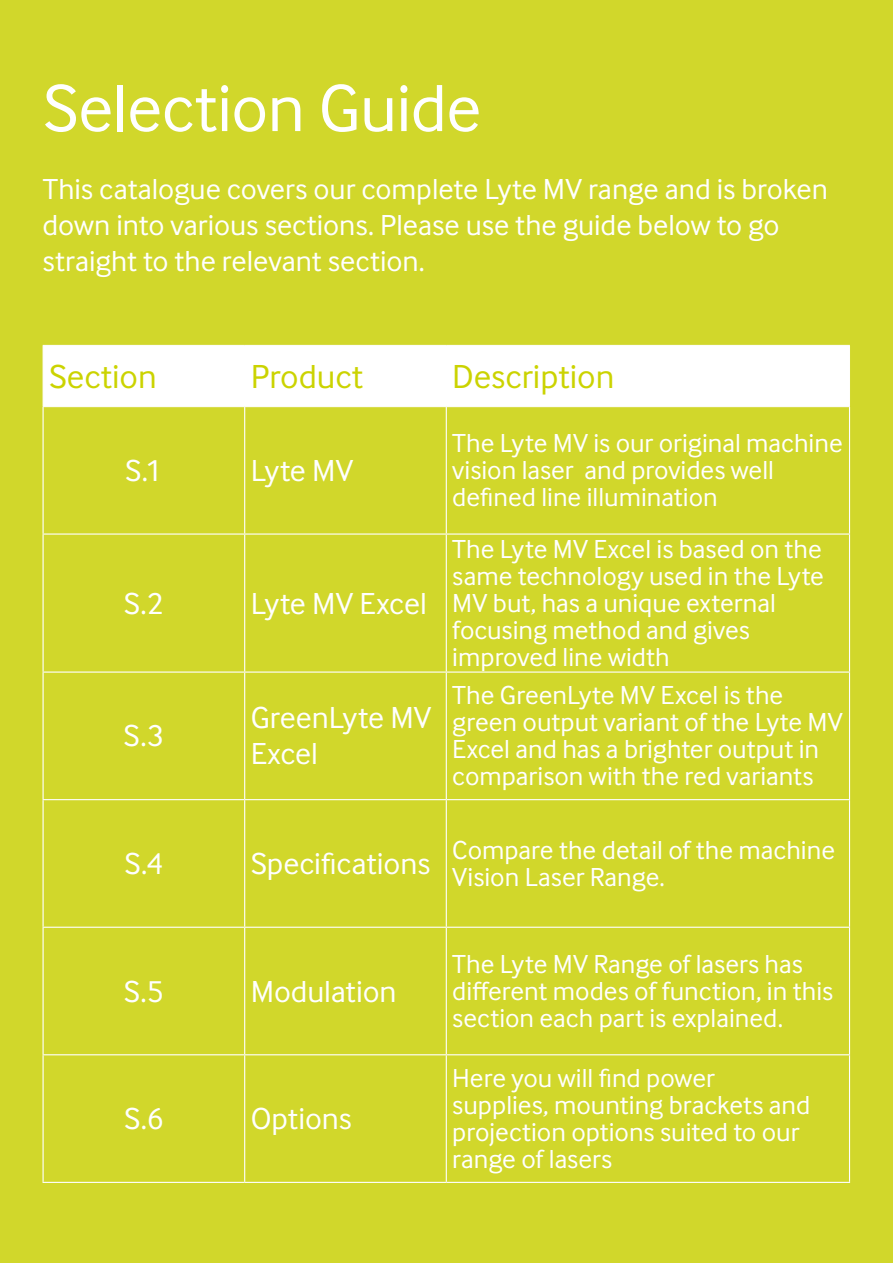
<style>
.page{position:relative;width:893px;height:1263px;background:#d1d72b}
.page>*{position:absolute;margin:0;border:0;box-sizing:border-box;transform-origin:0 0}
.t1{font:69px "Inter Face";letter-spacing:-.005em;color:#fff}
.t2{font:34.5px "Inter Face";color:#cbd300}
.t3{font:31.5px/36px "Inter Face";color:#fff}
.t4{font:30px/36px "Inter Face";color:#fff}
.t5{font:27px/27px "Inter Face";color:#fff}
</style>
<div class="page">
<div style="left:44px;top:346px;width:805px;height:60px;background:#fff"></div>
<hr style="left:43px;top:345px;width:202px;height:1px;background:#fff">
<hr style="left:43px;top:346px;width:1px;height:60px;background:#fff">
<hr style="left:245px;top:345px;width:201px;height:1px;background:#fff">
<hr style="left:244px;top:346px;width:1px;height:60px;background:#fff">
<hr style="left:446px;top:345px;width:404px;height:1px;background:#fff">
<hr style="left:446px;top:346px;width:1px;height:60px;background:#fff">
<hr style="left:849px;top:346px;width:1px;height:60px;background:#fff">
<hr style="left:43px;top:406px;width:202px;height:1px;background:#fff">
<hr style="left:245px;top:406px;width:201px;height:1px;background:#fff">
<hr style="left:446px;top:406px;width:404px;height:1px;background:#fff">
<hr style="left:43px;top:407px;width:1px;height:126px;background:#fff">
<hr style="left:244px;top:407px;width:1px;height:126px;background:#fff">
<hr style="left:446px;top:407px;width:1px;height:126px;background:#fff">
<hr style="left:849px;top:407px;width:1px;height:126px;background:#fff">
<hr style="left:43px;top:533px;width:202px;height:2px;background:#fff">
<hr style="left:43px;top:535px;width:1px;height:136px;background:#fff">
<hr style="left:245px;top:533px;width:201px;height:2px;background:#fff">
<hr style="left:244px;top:535px;width:1px;height:136px;background:#fff">
<hr style="left:446px;top:533px;width:404px;height:2px;background:#fff">
<hr style="left:446px;top:535px;width:1px;height:136px;background:#fff">
<hr style="left:849px;top:535px;width:1px;height:136px;background:#fff">
<hr style="left:43px;top:671px;width:202px;height:2px;background:#fff">
<hr style="left:43px;top:673px;width:1px;height:126px;background:#fff">
<hr style="left:245px;top:671px;width:201px;height:2px;background:#fff">
<hr style="left:244px;top:673px;width:1px;height:126px;background:#fff">
<hr style="left:446px;top:671px;width:404px;height:2px;background:#fff">
<hr style="left:446px;top:673px;width:1px;height:126px;background:#fff">
<hr style="left:849px;top:673px;width:1px;height:126px;background:#fff">
<hr style="left:43px;top:799px;width:202px;height:1px;background:#fff">
<hr style="left:43px;top:800px;width:1px;height:127px;background:#fff">
<hr style="left:245px;top:799px;width:201px;height:1px;background:#fff">
<hr style="left:244px;top:800px;width:1px;height:127px;background:#fff">
<hr style="left:446px;top:799px;width:404px;height:1px;background:#fff">
<hr style="left:446px;top:800px;width:1px;height:127px;background:#fff">
<hr style="left:849px;top:800px;width:1px;height:127px;background:#fff">
<hr style="left:43px;top:927px;width:202px;height:1px;background:#fff">
<hr style="left:43px;top:928px;width:1px;height:126px;background:#fff">
<hr style="left:245px;top:927px;width:201px;height:1px;background:#fff">
<hr style="left:244px;top:928px;width:1px;height:126px;background:#fff">
<hr style="left:446px;top:927px;width:404px;height:1px;background:#fff">
<hr style="left:446px;top:928px;width:1px;height:126px;background:#fff">
<hr style="left:849px;top:928px;width:1px;height:126px;background:#fff">
<hr style="left:43px;top:1054px;width:202px;height:1px;background:#fff">
<hr style="left:43px;top:1055px;width:1px;height:127px;background:#fff">
<hr style="left:245px;top:1054px;width:201px;height:1px;background:#fff">
<hr style="left:244px;top:1055px;width:1px;height:127px;background:#fff">
<hr style="left:446px;top:1054px;width:404px;height:1px;background:#fff">
<hr style="left:446px;top:1055px;width:1px;height:127px;background:#fff">
<hr style="left:849px;top:1055px;width:1px;height:127px;background:#fff">
<hr style="left:43px;top:1182px;width:202px;height:1px;background:#fff">
<hr style="left:245px;top:1182px;width:201px;height:1px;background:#fff">
<hr style="left:446px;top:1182px;width:404px;height:1px;background:#fff">
<h1 class="t1" style="left:43px;top:69px;width:440px">Selection Guide</h1>
<p class="t4" style="left:43px;top:170px;width:787px">This catalogue covers our complete Lyte MV range and is broken down into various sections. Please use the guide below to go straight to the relevant section.</p>
<p class="t2" style="left:49px;top:356px;width:109px">Section</p>
<p class="t2" style="left:251px;top:356px;width:114px">Product</p>
<p class="t2" style="left:452px;top:356px;width:164px">Description</p>
<p class="t3" style="left:125px;top:452px;width:39px">S.1</p>
<p class="t3" style="left:251px;top:452px;width:104px">Lyte MV</p>
<p class="t3" style="left:124px;top:585px;width:41px">S.2</p>
<p class="t3" style="left:251px;top:585px;width:178px">Lyte MV Excel</p>
<p class="t3" style="left:124px;top:718px;width:42px">S.3</p>
<p class="t3" style="left:251px;top:700px;width:182px">GreenLyte MV<br>Excel</p>
<p class="t5" style="left:452px;top:430px;width:392px">The Lyte MV is our original machine vision laser and provides well defined line illumination</p>
<p class="t5" style="left:452px;top:535px;width:373px">The Lyte MV Excel is based on the same technology used in the Lyte<br>MV but, has a unique external focusing method and gives improved line width</p>
<p class="t5" style="left:452px;top:682px;width:392px">The GreenLyte MV Excel is the green output variant of the Lyte MV<br>Excel and has a brighter output in comparison with the red variants</p>
<p class="t3" style="left:124px;top:845px;width:40px">S.4</p>
<p class="t3" style="left:251px;top:845px;width:181px">Specifications</p>
<p class="t5" style="left:452px;top:836px;width:384px">Compare the detail of the machine<br>Vision Laser Range.</p>
<p class="t3" style="left:124px;top:973px;width:42px">S.5</p>
<p class="t3" style="left:251px;top:973px;width:147px">Modulation</p>
<p class="t3" style="left:124px;top:1100px;width:41px">S.6</p>
<p class="t3" style="left:251px;top:1100px;width:103px">Options</p>
<p class="t5" style="left:452px;top:950px;width:382px">The Lyte MV Range of lasers has different modes of function, in this section each part is explained.</p>
<p class="t5" style="left:452px;top:1064px;width:360px">Here you will find power supplies, mounting brackets and projection options suited to our range of lasers</p>
</div>
